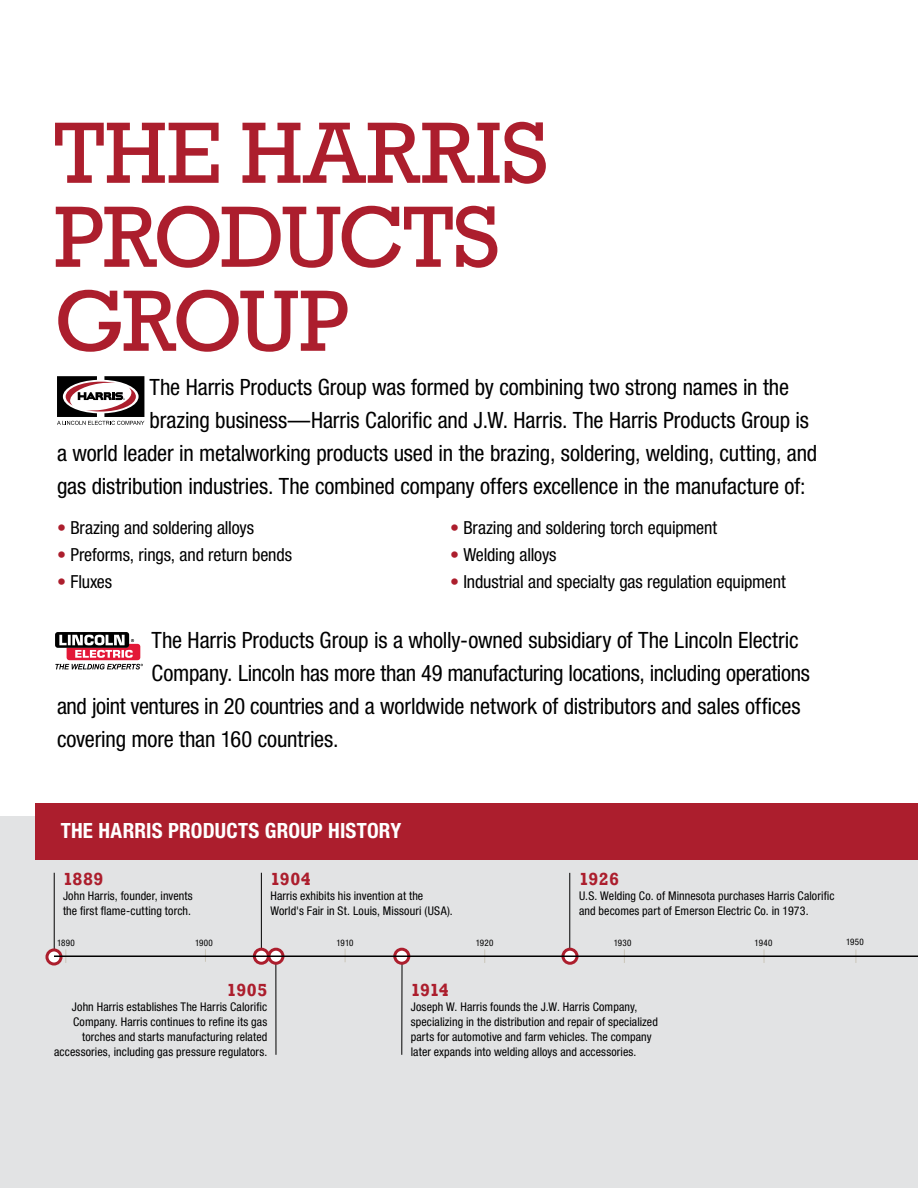
<style>
.page{position:relative;width:918px;height:1188px;background:#fff}
.page>*{position:absolute;margin:0;border:0;box-sizing:border-box;transform-origin:0 0}
.t1{font:88.5px/84px "Rockwell";letter-spacing:-.015em;color:#ac1e2d}
.t2{font:condensed 22.5px "Helvetica Neue LT Std";letter-spacing:-.01em;color:#000}
.t3{font:700 condensed 21px "Helvetica Neue LT Std";letter-spacing:.01em;color:#fff}
.t4{font:condensed 18px "Helvetica Neue LT Std";letter-spacing:-.01em;color:#000}
.t5{font:700 18px "Rockwell";letter-spacing:.015em;color:#ac1e2d}
.t6{font:condensed 12px/15px "Helvetica Neue LT Std";letter-spacing:.01em;color:#000}
.t7{font:condensed 9px "Helvetica Neue LT Std";letter-spacing:.03em;color:#000}
.s1{color:#ac1e2d}
</style>
<div class="page">
<div style="left:0;top:816px;width:918px;height:372px;background:#e2e3e4"></div>
<svg style="left:65px;top:949px;width:1px;height:14px"></svg>
<svg style="left:205px;top:949px;width:1px;height:13px"></svg>
<svg style="left:345px;top:949px;width:1px;height:13px"></svg>
<svg style="left:484px;top:949px;width:1px;height:14px"></svg>
<svg style="left:624px;top:949px;width:1px;height:14px"></svg>
<svg style="left:764px;top:949px;width:1px;height:14px"></svg>
<svg style="left:856px;top:949px;width:1px;height:14px"></svg>
<hr style="left:54px;top:873px;width:1px;height:77px;background:#000">
<svg style="left:47px;top:950px;width:14px;height:14px"></svg>
<div style="left:45px;top:948px;width:18px;height:18px;border:3px solid #ac1e2d;border-radius:50%"></div>
<hr style="left:261px;top:873px;width:1px;height:75px;background:#000">
<svg style="left:254px;top:949px;width:14px;height:14px"></svg>
<div style="left:253px;top:948px;width:17px;height:17px;border:3px solid #ac1e2d;border-radius:50%"></div>
<hr style="left:276px;top:963px;width:1px;height:92px;background:#000">
<svg style="left:269px;top:949px;width:14px;height:14px"></svg>
<div style="left:267px;top:948px;width:17px;height:17px;border:3px solid #ac1e2d;border-radius:50%"></div>
<hr style="left:570px;top:873px;width:1px;height:77px;background:#000">
<svg style="left:563px;top:949px;width:14px;height:14px"></svg>
<div style="left:561px;top:948px;width:18px;height:17px;border:3px solid #ac1e2d;border-radius:50%"></div>
<div style="left:36px;top:804px;width:882px;height:56px;background:#ac1e2d"></div>
<hr style="left:402px;top:962px;width:1px;height:93px;background:#000">
<svg style="left:395px;top:949px;width:14px;height:14px"></svg>
<div style="left:393px;top:948px;width:17px;height:17px;border:3px solid #ac1e2d;border-radius:50%"></div>
<svg style="left:55px;top:632px;width:88px;height:38px"></svg>
<svg style="left:57px;top:376px;width:87px;height:49px"></svg>
<hr style="left:54px;top:956px;width:864px;height:1px;background:#000">
<h1 class="t1" style="left:54px;top:112px;width:496px">THE HARRIS<br>PRODUCTS<br>GROUP</h1>
<h2 class="t2" style="left:150px;top:374px;width:641px">The Harris Products Group was formed by combining two strong names in the</h2>
<h2 class="t2" style="left:150px;top:407px;width:661px">brazing business—Harris Calorific and J.W. Harris. The Harris Products Group is</h2>
<h2 class="t2" style="left:57px;top:440px;width:762px">a world leader in metalworking products used in the brazing, soldering, welding, cutting, and</h2>
<h2 class="t2" style="left:57px;top:473px;width:750px">gas distribution industries. The combined company offers excellence in the manufacture of:</h2>
<h3 class="t4" style="left:57px;top:517px;width:199px"><span class="s1">•</span> Brazing and soldering alloys</h3>
<h3 class="t4" style="left:450px;top:517px;width:269px"><span class="s1">•</span> Brazing and soldering torch equipment</h3>
<h3 class="t4" style="left:57px;top:544px;width:237px"><span class="s1">•</span> Preforms, rings, and return bends</h3>
<h3 class="t4" style="left:450px;top:544px;width:108px"><span class="s1">•</span> Welding alloys</h3>
<h3 class="t4" style="left:57px;top:571px;width:57px"><span class="s1">•</span> Fluxes</h3>
<h3 class="t4" style="left:450px;top:571px;width:337px"><span class="s1">•</span> Industrial and specialty gas regulation equipment</h3>
<h2 class="t2" style="left:151px;top:627px;width:649px">The Harris Products Group is a wholly-owned subsidiary of The Lincoln Electric</h2>
<h2 class="t2" style="left:151px;top:660px;width:660px">Company. Lincoln has more than 49 manufacturing locations, including operations</h2>
<h2 class="t2" style="left:57px;top:693px;width:745px">and joint ventures in 20 countries and a worldwide network of distributors and sales offices</h2>
<h2 class="t2" style="left:57px;top:726px;width:283px">covering more than 160 countries.</h2>
<h3 class="t3" style="left:61px;top:818px;width:342px">THE HARRIS PRODUCTS GROUP HISTORY</h3>
<h3 class="t5" style="left:63px;top:868px;width:42px">1889</h3>
<p class="t6" style="left:63px;top:888px;width:131px">John Harris, founder, invents the first flame-cutting torch.</p>
<h3 class="t5" style="left:270px;top:868px;width:42px">1904</h3>
<p class="t6" style="left:270px;top:888px;width:184px">Harris exhibits his invention at the<br>World's Fair in St. Louis, Missouri (USA).</p>
<h3 class="t5" style="left:579px;top:868px;width:41px">1926</h3>
<p class="t6" style="left:579px;top:888px;width:257px">U.S. Welding Co. of Minnesota purchases Harris Calorific and becomes part of Emerson Electric Co. in 1973.</p>
<p class="t7" style="left:57px;top:937px;width:19px">1890</p>
<p class="t7" style="left:195px;top:937px;width:19px">1900</p>
<p class="t7" style="left:336px;top:937px;width:19px">1910</p>
<p class="t7" style="left:476px;top:937px;width:19px">1920</p>
<p class="t7" style="left:614px;top:937px;width:19px">1930</p>
<p class="t7" style="left:755px;top:937px;width:19px">1940</p>
<p class="t7" style="left:846px;top:937px;width:19px">1950</p>
<h3 class="t5" style="left:227px;top:979px;width:42px">1905</h3>
<p class="t6" style="left:54px;top:999px;width:215px;text-align:right">John Harris establishes The Harris Calorific Company. Harris continues to refine its gas torches and starts manufacturing related accessories, including gas pressure regulators.</p>
<h3 class="t5" style="left:411px;top:979px;width:40px">1914</h3>
<p class="t6" style="left:411px;top:999px;width:249px">Joseph W. Harris founds the J.W. Harris Company, specializing in the distribution and repair of specialized parts for automotive and farm vehicles. The company later expands into welding alloys and accessories.</p>
</div>
